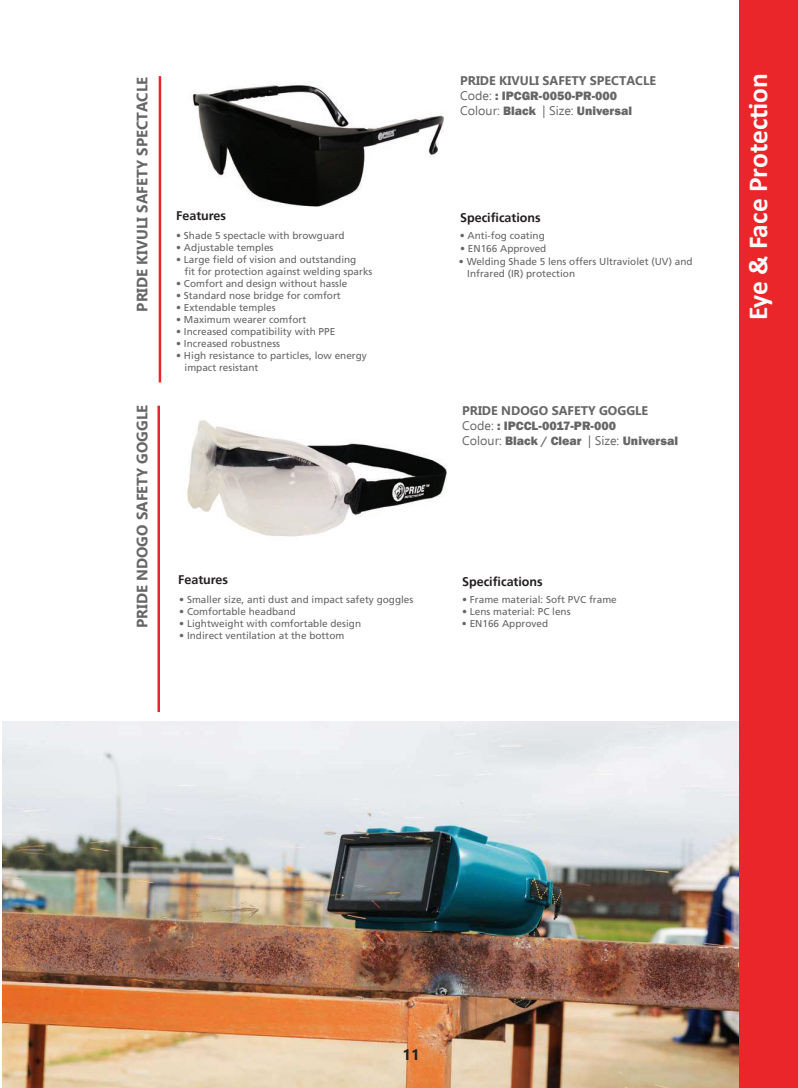
<style>
.page{position:relative;width:798px;height:1088px;background:#fff}
.page>*{position:absolute;margin:0;border:0;box-sizing:border-box;transform-origin:0 0}
.t1{font:700 27.5px "Calibri";color:#fff}
.t2{font:700 15px "Ebrima";color:#666}
.t3{font:700 15px "Ebrima";color:#231f20}
.t4{font:800 12.5px/15px "Franklin Gothic";color:#666}
.t5{font:700 12.5px "Ebrima";color:#666}
.t6{font:700 12.5px "Frutiger";color:#231f20}
.t7{font:10px/12px "Frutiger";color:#666}
.s1{font-family:"Ebrima";font-weight:400}
</style>
<div class="page">
<img style="left:187px;top:420px;width:260px;height:117px">
<img style="left:192px;top:84px;width:252px;height:123px">
<img style="left:3px;top:721px;width:735px;height:367px">
<div style="left:738px;top:0;width:59px;height:1088px;background:#eb262b"></div>
<hr style="left:157px;top:406px;width:3px;height:306px;background:#eb262b">
<hr style="left:159px;top:76px;width:2px;height:306px;background:#eb262b">
<h2 class="t2" style="left:131px;top:311px;width:236px;rotate:-90deg">PRIDE KIVULI SAFETY SPECTACLE</h2>
<h2 class="t2" style="left:131px;top:628px;width:225px;rotate:-90deg">PRIDE NDOGO SAFETY GOGGLE</h2>
<p class="t6" style="left:176px;top:208px;width:51px">Features</p>
<p class="t7" style="left:176px;top:229px;width:170px">• Shade 5 spectacle with browguard</p>
<p class="t7" style="left:176px;top:241px;width:99px">• Adjustable temples</p>
<p class="t7" style="left:184px;top:253px;width:189px;text-indent:-8px">• Large field of vision and outstanding<br>fit for protection against welding sparks</p>
<p class="t7" style="left:176px;top:277px;width:173px">• Comfort and design without hassle</p>
<p class="t7" style="left:176px;top:289px;width:166px">• Standard nose bridge for comfort</p>
<p class="t7" style="left:176px;top:301px;width:101px">• Extendable temples</p>
<p class="t7" style="left:176px;top:313px;width:132px">• Maximum wearer comfort</p>
<p class="t7" style="left:176px;top:325px;width:160px">• Increased compatibility with PPE</p>
<p class="t7" style="left:176px;top:337px;width:105px">• Increased robustness</p>
<p class="t7" style="left:184px;top:349px;width:184px;text-indent:-8px">• High resistance to particles, low energy impact resistant</p>
<p class="t6" style="left:178px;top:573px;width:51px">Features</p>
<p class="t7" style="left:179px;top:593px;width:235px">• Smaller size, anti dust and impact safety goggles</p>
<p class="t7" style="left:179px;top:605px;width:118px">• Comfortable headband</p>
<p class="t7" style="left:179px;top:617px;width:183px">• Lightweight with comfortable design</p>
<p class="t7" style="left:179px;top:629px;width:167px">• Indirect ventilation at the bottom</p>
<p class="t5" style="left:460px;top:72px;width:197px">PRIDE KIVULI SAFETY SPECTACLE</p>
<p class="t4" style="left:460px;top:89px;width:173px"><span class="s1">Code:</span> : IPCGR-0050-PR-000<br><span class="s1">Colour:</span> Black <span class="s1">| Size:</span> Universal</p>
<p class="t6" style="left:460px;top:210px;width:82px">Specifications</p>
<p class="t7" style="left:459px;top:229px;width:86px">• Anti-fog coating</p>
<p class="t7" style="left:460px;top:242px;width:88px">• EN166 Approved</p>
<p class="t7" style="left:467px;top:255px;width:227px;text-indent:-8px">• Welding Shade 5 lens offers Ultraviolet (UV) and<br>Infrared (IR) protection</p>
<p class="t5" style="left:462px;top:401px;width:187px">PRIDE NDOGO SAFETY GOGGLE</p>
<p class="t4" style="left:462px;top:418px;width:217px"><span class="s1">Code:</span> : IPCCL-0017-PR-000<br><span class="s1">Colour:</span> Black / Clear <span class="s1">| Size:</span> Universal</p>
<p class="t6" style="left:462px;top:574px;width:82px">Specifications</p>
<p class="t7" style="left:462px;top:593px;width:156px">• Frame material: Soft PVC frame</p>
<p class="t7" style="left:462px;top:605px;width:110px">• Lens material: PC lens</p>
<p class="t7" style="left:462px;top:617px;width:88px">• EN166 Approved</p>
<h1 class="t1" style="left:738px;top:320px;width:249px;rotate:-90deg">Eye &amp; Face Protec on</h1>
<h2 class="t3" style="left:402px;top:1044px;width:19px">11</h2>
</div>
